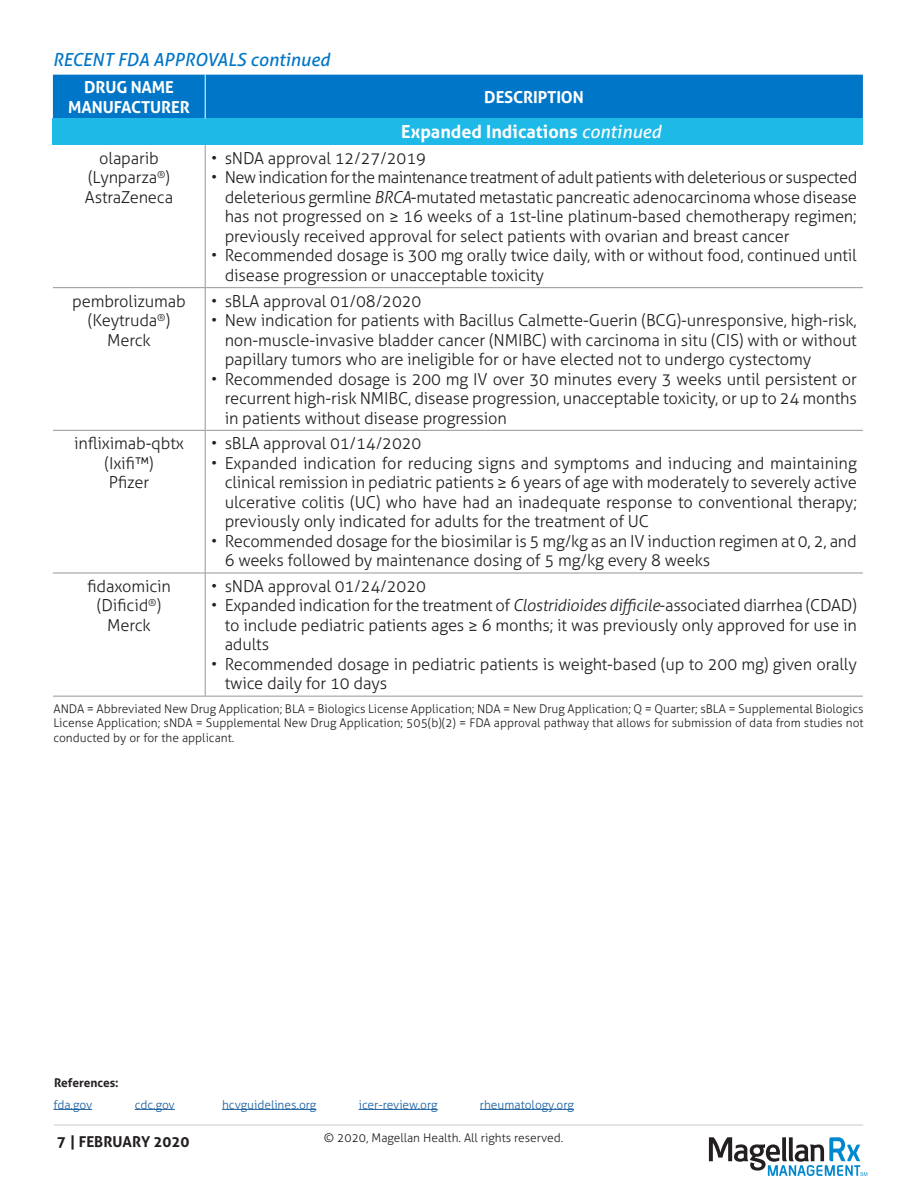
<style>
.page{position:relative;width:918px;height:1188px;background:#fff}
.page>*{position:absolute;margin:0;border:0;box-sizing:border-box;transform-origin:0 0}
.Basic_Body_Copy{font:700 18px "Aller";color:#fff}
.t1{font:italic 18px "Aller";color:#0076c8}
.Basic_Body_Copy-2{font:300 16.5px/19.5px "Aller";letter-spacing:-.01em;color:#231f20;text-align:justify}
.t2{font:700 16.5px "Aller";letter-spacing:-.01em;color:#fff}
.t3{font:700 15px "Aller";color:#231f20}
.t4{font:300 12px/14.4px "Aller";color:#231f20;text-align:justify}
.t5{font:300 12px "Aller";color:#175d9e}
.t6{font:700 12px "Aller";color:#231f20}
.s1{font-weight:400;font-style:italic}
.s2{font-style:italic}
</style>
<div class="page">
<svg style="left:709px;top:1137px;width:158px;height:39px"></svg>
<hr style="left:54px;top:1125px;width:809px;height:1px;background:#c9cacc">
<hr style="left:135px;top:1109px;width:40px;height:1px;background:#175d9e">
<hr style="left:53px;top:1109px;width:39px;height:1px;background:#175d9e">
<hr style="left:480px;top:1109px;width:94px;height:1px;background:#175d9e">
<hr style="left:222px;top:1109px;width:94px;height:1px;background:#175d9e">
<hr style="left:359px;top:1109px;width:79px;height:1px;background:#175d9e">
<div style="left:53px;top:75px;width:810px;height:44px;background:#0076c8"></div>
<div style="left:53px;top:119px;width:810px;height:26px;background:#1fb9e8"></div>
<hr style="left:205px;top:145px;width:1px;height:142px;background:#939598">
<hr style="left:53px;top:287px;width:152px;height:1px;background:#939598">
<hr style="left:205px;top:287px;width:658px;height:1px;background:#939598">
<hr style="left:205px;top:288px;width:1px;height:142px;background:#939598">
<hr style="left:53px;top:430px;width:152px;height:1px;background:#939598">
<hr style="left:205px;top:430px;width:658px;height:1px;background:#939598">
<hr style="left:205px;top:431px;width:1px;height:142px;background:#939598">
<hr style="left:205px;top:573px;width:1px;height:123px;background:#939598">
<hr style="left:53px;top:696px;width:152px;height:1px;background:#939598">
<hr style="left:205px;top:696px;width:658px;height:1px;background:#939598">
<hr style="left:205px;top:75px;width:1px;height:44px;background:#fff">
<hr style="left:53px;top:573px;width:152px;height:1px;background:#939598">
<hr style="left:205px;top:573px;width:658px;height:1px;background:#939598">
<p class="t1" style="left:53px;top:49px;width:278px">RECENT FDA APPROVALS continued</p>
<p class="t2" style="left:84px;top:77px;width:91px">DRUG NAME</p>
<p class="t2" style="left:68px;top:97px;width:123px">MANUFACTURER</p>
<p class="t2" style="left:484px;top:87px;width:101px">DESCRIPTION</p>
<p class="Basic_Body_Copy" style="left:401px;top:121px;width:261px">Expanded Indications <span class="s1">continued</span></p>
<p class="Basic_Body_Copy-2" style="left:99px;top:148px;width:61px">olaparib</p>
<p class="Basic_Body_Copy-2" style="left:88px;top:168px;width:84px">(Lynparza<sup>®</sup>)</p>
<p class="Basic_Body_Copy-2" style="left:85px;top:187px;width:90px">AstraZeneca</p>
<p class="Basic_Body_Copy-2" style="left:211px;top:148px;width:216px">• sNDA approval 12/27/2019</p>
<p class="Basic_Body_Copy-2" style="left:225px;top:168px;width:634px;text-indent:-14px">• New indication for the maintenance treatment of adult patients with deleterious or suspected deleterious germline <span class="s2">BRCA</span>-mutated metastatic pancreatic adenocarcinoma whose disease has not progressed on ≥ 16 weeks of a 1st-line platinum-based chemotherapy regimen; previously received approval for select patients with ovarian and breast cancer</p>
<p class="Basic_Body_Copy-2" style="left:225px;top:246px;width:634px;text-indent:-14px">• Recommended dosage is 300 mg orally twice daily, with or without food, continued until disease progression or unacceptable toxicity</p>
<p class="Basic_Body_Copy-2" style="left:72px;top:291px;width:115px">pembrolizumab</p>
<p class="Basic_Body_Copy-2" style="left:88px;top:311px;width:84px">(Keytruda<sup>®</sup>)</p>
<p class="Basic_Body_Copy-2" style="left:107px;top:330px;width:45px">Merck</p>
<p class="Basic_Body_Copy-2" style="left:211px;top:291px;width:212px">• sBLA approval 01/08/2020</p>
<p class="Basic_Body_Copy-2" style="left:225px;top:311px;width:634px;text-indent:-14px">• New indication for patients with Bacillus Calmette-Guerin (BCG)-unresponsive, high-risk, non-muscle-invasive bladder cancer (NMIBC) with carcinoma in situ (CIS) with or without papillary tumors who are ineligible for or have elected not to undergo cystectomy</p>
<p class="Basic_Body_Copy-2" style="left:225px;top:369px;width:634px;text-indent:-14px">• Recommended dosage is 200 mg IV over 30 minutes every 3 weeks until persistent or recurrent high-risk NMIBC, disease progression, unacceptable toxicity, or up to 24 months in patients without disease progression</p>
<p class="Basic_Body_Copy-2" style="left:74px;top:434px;width:111px">infliximab-qbtx</p>
<p class="Basic_Body_Copy-2" style="left:104px;top:453px;width:51px">(Ixifi™)</p>
<p class="Basic_Body_Copy-2" style="left:109px;top:473px;width:42px">Pfizer</p>
<p class="Basic_Body_Copy-2" style="left:211px;top:434px;width:212px">• sBLA approval 01/14/2020</p>
<p class="Basic_Body_Copy-2" style="left:225px;top:453px;width:634px;text-indent:-14px">• Expanded indication for reducing signs and symptoms and inducing and maintaining clinical remission in pediatric patients ≥ 6 years of age with moderately to severely active ulcerative colitis (UC) who have had an inadequate response to conventional therapy; previously only indicated for adults for the treatment of UC</p>
<p class="Basic_Body_Copy-2" style="left:225px;top:531px;width:634px;text-indent:-14px">• Recommended dosage for the biosimilar is 5 mg/kg as an IV induction regimen at 0, 2, and<br>6 weeks followed by maintenance dosing of 5 mg/kg every 8 weeks</p>
<p class="Basic_Body_Copy-2" style="left:87px;top:576px;width:85px">fidaxomicin</p>
<p class="Basic_Body_Copy-2" style="left:97px;top:596px;width:66px">(Dificid<sup>®</sup>)</p>
<p class="Basic_Body_Copy-2" style="left:107px;top:615px;width:45px">Merck</p>
<p class="Basic_Body_Copy-2" style="left:211px;top:576px;width:216px">• sNDA approval 01/24/2020</p>
<p class="Basic_Body_Copy-2" style="left:225px;top:596px;width:634px;text-indent:-14px">• Expanded indication for the treatment of <span class="s2">Clostridioides difficile</span>-associated diarrhea (CDAD) to include pediatric patients ages ≥ 6 months; it was previously only approved for use in adults</p>
<p class="Basic_Body_Copy-2" style="left:225px;top:654px;width:634px;text-indent:-14px">• Recommended dosage in pediatric patients is weight-based (up to 200 mg) given orally twice daily for 10 days</p>
<p class="t4" style="left:53px;top:701px;width:812px">ANDA = Abbreviated New Drug Application; BLA = Biologics License Application; NDA = New Drug Application; Q = Quarter; sBLA = Supplemental Biologics License Application; sNDA = Supplemental New Drug Application; 505(b)(2) = FDA approval pathway that allows for submission of data from studies not conducted by or for the applicant.</p>
<p class="t6" style="left:54px;top:1075px;width:66px">References:</p>
<p class="t5" style="left:53px;top:1097px;width:40px">fda.gov</p>
<p class="t5" style="left:135px;top:1097px;width:42px">cdc.gov</p>
<p class="t5" style="left:222px;top:1097px;width:96px">hcvguidelines.org</p>
<p class="t5" style="left:359px;top:1097px;width:80px">icer-review.org</p>
<p class="t5" style="left:480px;top:1097px;width:95px">rheumatology.org</p>
<p class="t3" style="left:57px;top:1132px;width:134px">7 | FEBRUARY 2020</p>
<p class="t4" style="left:324px;top:1130px;width:241px">© 2020, Magellan Health. All rights reserved.</p>
</div>
